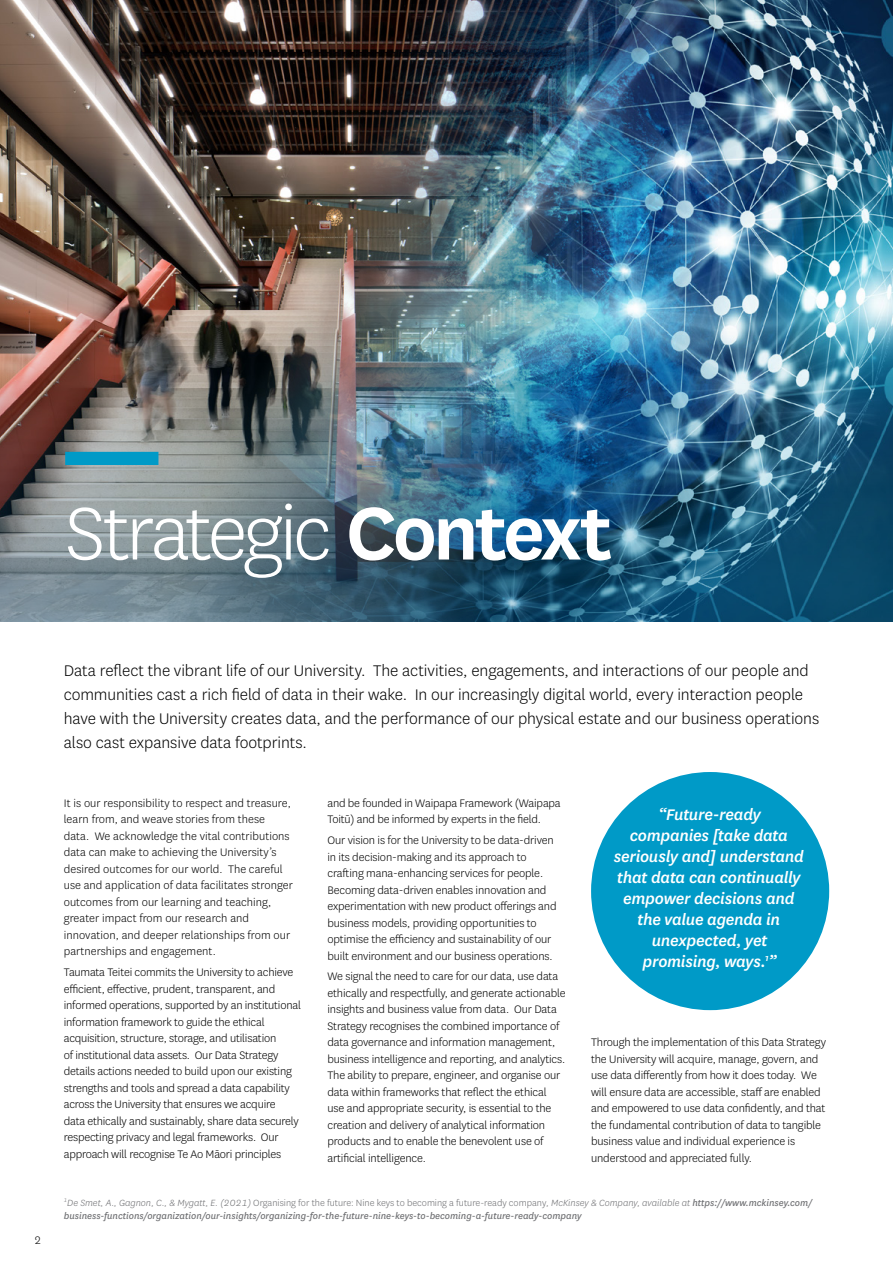
<style>
.page{position:relative;width:893px;height:1263px;background:#fff}
.page>*{position:absolute;margin:0;border:0;box-sizing:border-box;transform-origin:0 0}
.t1{font:300 87px "National";letter-spacing:-.045em;color:#fff}
.t2{font:300 18px/24px "National";letter-spacing:-.005em;color:#000}
.t3{font:italic 500 18px/21px "National";letter-spacing:-.015em;color:#fff;text-align:center}
.t4{font:300 12.75px/16.5px "National";letter-spacing:-.01em;color:#000}
.t5{font:italic 10.5px/12.8px "National";color:#6d6e71}
.s1{font-weight:600}
.s2{font-weight:300}
.s3{font-weight:300;font-style:normal}
</style>
<div class="page">
<img style="left:779px;top:0;width:114px;height:224px">
<img style="left:0;top:0;width:779px;height:224px">
<img style="left:0;top:224px;width:893px;height:398px">
<div style="left:65px;top:452px;width:93px;height:13px;background:#009ac7"></div>
<div style="left:591px;top:772px;width:238px;height:238px;background:#009ac7;border-radius:50%"></div>
<h1 class="t1" style="left:65px;top:479px;width:549px">Strategic <span class="s1">Context</span></h1>
<p class="t4" style="left:34px;top:1231px;width:9px">2</p>
<p class="t2" style="left:64px;top:658px;width:757px">Data reflect the vibrant life of our University. The activities, engagements, and interactions of our people and communities cast a rich field of data in their wake. In our increasingly digital world, every interaction people have with the University creates data, and the performance of our physical estate and our business operations also cast expansive data footprints.</p>
<p class="t4" style="left:327px;top:794px;width:235px">and be founded in Waipapa Framework (Waipapa<br>Toitū) and be informed by experts in the field.</p>
<p class="t4" style="left:327px;top:832px;width:231px">Our vision is for the University to be data-driven in its decision-making and its approach to crafting mana-enhancing services for people.<br>Becoming data-driven enables innovation and experimentation with new product offerings and business models, providing opportunities to optimise the efficiency and sustainability of our built environment and our business operations.</p>
<p class="t4" style="left:327px;top:968px;width:240px">We signal the need to care for our data, use data ethically and respectfully, and generate actionable insights and business value from data. Our Data Strategy recognises the combined importance of data governance and information management, business intelligence and reporting, and analytics.<br>The ability to prepare, engineer, and organise our data within frameworks that reflect the ethical use and appropriate security, is essential to the creation and delivery of analytical information products and to enable the benevolent use of artificial intelligence.</p>
<p class="t4" style="left:64px;top:794px;width:231px">It is our responsibility to respect and treasure, learn from, and weave stories from these data. We acknowledge the vital contributions data can make to achieving the University’s desired outcomes for our world. The careful use and application of data facilitates stronger outcomes from our learning and teaching, greater impact from our research and innovation, and deeper relationships from our partnerships and engagement.</p>
<p class="t4" style="left:64px;top:963px;width:239px">Taumata Teitei commits the University to achieve efficient, effective, prudent, transparent, and informed operations, supported by an institutional information framework to guide the ethical acquisition, structure, storage, and utilisation<br>of institutional data assets. Our Data Strategy details actions needed to build upon our existing strengths and tools and spread a data capability across the University that ensures we acquire<br>data ethically and sustainably, share data securely respecting privacy and legal frameworks. Our approach will recognise Te Ao Māori principles</p>
<p class="t5" style="left:64px;top:1196px;width:750px"><sup>1</sup><span class="s2">De Smet, A., Gagnon, C., &amp; Mygatt, E. (2021)</span> <span class="s3">Organising for the future: Nine keys to becoming a future-ready company</span><span class="s2">, McKinsey &amp; Company, available at</span> https://www.mckinsey.com/ business-functions/organization/our-insights/organizing-for-the-future-nine-keys-to-becoming-a-future-ready-company</p>
<h2 class="t3" style="left:614px;top:803px;width:191px">“Future-ready<br>companies [take data seriously and] understand that data can continually empower decisions and the value agenda in unexpected, yet promising, ways.<sup>1</sup>”</h2>
<p class="t4" style="left:591px;top:1034px;width:236px">Through the implementation of this Data Strategy the University will acquire, manage, govern, and use data differently from how it does today. We will ensure data are accessible, staff are enabled and empowered to use data confidently, and that the fundamental contribution of data to tangible business value and individual experience is understood and appreciated fully.</p>
</div>
